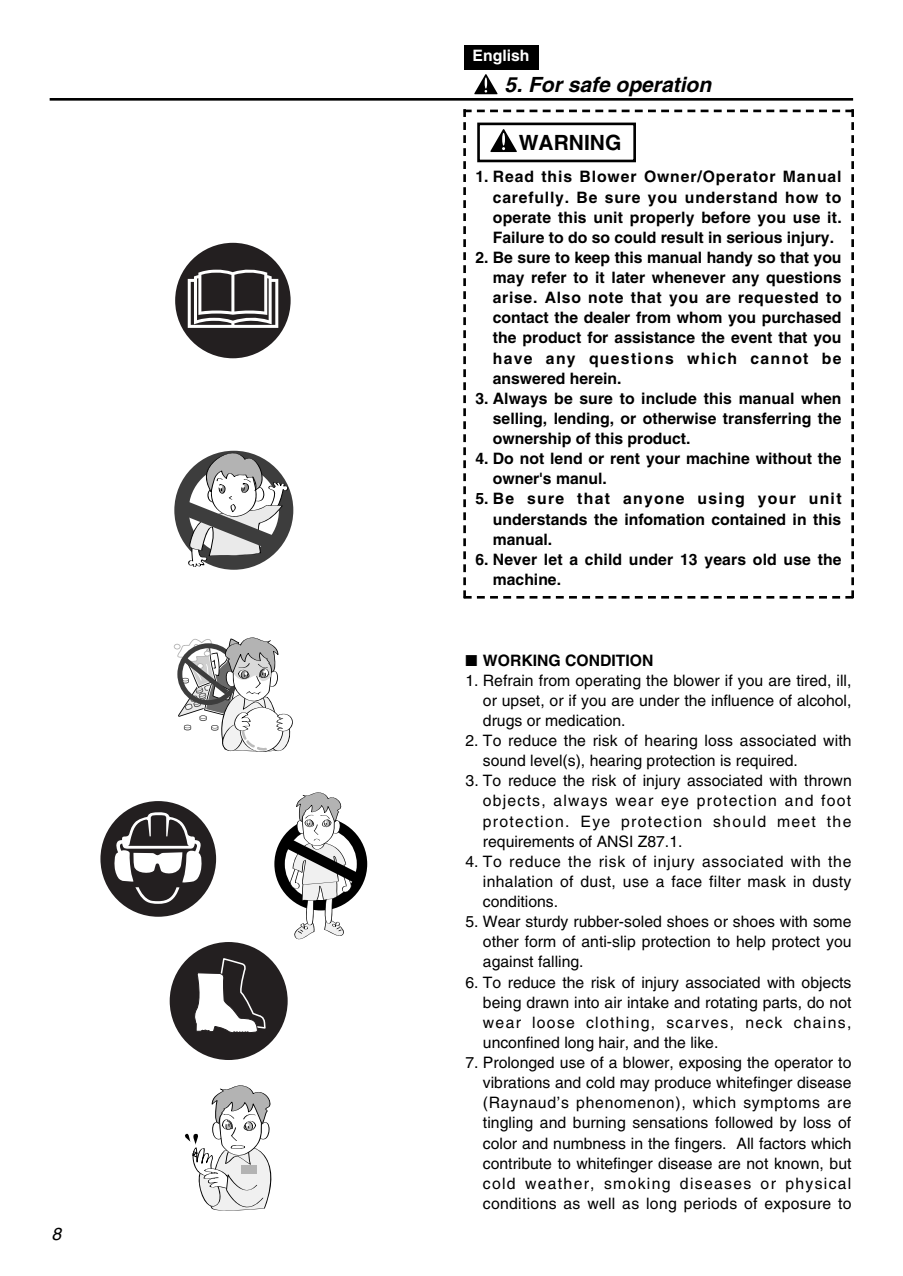
<style>
.page{position:relative;width:903px;height:1276px;background:#fff}
.page>*{position:absolute;margin:0;border:0;box-sizing:border-box;transform-origin:0 0}
.t1{font:italic 700 21px "Helvetica";color:#000}
.t2{font:700 21px "Helvetica";color:#000}
.t3{font:italic 17.5px "Helvetica";color:#000}
.t4{font:15.75px/20.1px "Helvetica";color:#000;text-align:justify}
.t5{font:700 15.75px/20.1px "Helvetica";color:#000;text-align:justify}
.t6{font:700 15.75px "Helvetica";color:#fff}
</style>
<div class="page">
<svg style="left:474px;top:74px;width:24px;height:20px"></svg>
<div style="left:464px;top:45px;width:74px;height:24px;background:#000"></div>
<hr style="left:50px;top:98px;width:803px;height:3px;background:#000">
<svg style="left:175px;top:243px;width:116px;height:115px"></svg>
<svg style="left:174px;top:450px;width:119px;height:120px"></svg>
<svg style="left:174px;top:637px;width:119px;height:115px"></svg>
<svg style="left:100px;top:801px;width:116px;height:116px"></svg>
<svg style="left:274px;top:792px;width:93px;height:148px"></svg>
<svg style="left:185px;top:1085px;width:87px;height:126px"></svg>
<div style="left:170px;top:942px;width:118px;height:118px;background:#231f20;border-radius:50%"></div>
<svg style="left:194px;top:959px;width:72px;height:74px"></svg>
<svg style="left:463px;top:109px;width:391px;height:489px"></svg>
<p class="t3" style="left:51px;top:1227px;width:11px">8</p>
<p class="t6" style="left:473px;top:50px;width:58px">English</p>
<h1 class="t1" style="left:505px;top:77px;width:208px">5. For safe operation</h1>
<h1 class="t2" style="left:519px;top:135px;width:104px">WARNING</h1>
<p class="t5" style="left:493px;top:168px;width:350px;text-indent:-17px">1. Read this Blower Owner/Operator Manual carefully. Be sure you understand how to operate this unit properly before you use it.<br>Failure to do so could result in serious injury.</p>
<p class="t5" style="left:493px;top:249px;width:350px;text-indent:-17px">2. Be sure to keep this manual handy so that you may refer to it later whenever any questions arise. Also note that you are requested to contact the dealer from whom you purchased the product for assistance the event that you have any questions which cannot be answered herein.</p>
<p class="t5" style="left:493px;top:390px;width:350px;text-indent:-17px">3. Always be sure to include this manual when selling, lending, or otherwise transferring the ownership of this product.</p>
<p class="t5" style="left:493px;top:450px;width:350px;text-indent:-17px">4. Do not lend or rent your machine without the owner's manul.</p>
<p class="t5" style="left:493px;top:490px;width:350px;text-indent:-17px">5. Be sure that anyone using your unit understands the infomation contained in this manual.</p>
<p class="t5" style="left:493px;top:551px;width:350px;text-indent:-17px">6. Never let a child under 13 years old use the machine.</p>
<p class="t5" style="left:466px;top:651px;width:189px">■ WORKING CONDITION</p>
<p class="t4" style="left:483px;top:671px;width:370px;text-indent:-17px">1. Refrain from operating the blower if you are tired, ill, or upset, or if you are under the influence of alcohol, drugs or medication.</p>
<p class="t4" style="left:483px;top:732px;width:370px;text-indent:-17px">2. To reduce the risk of hearing loss associated with sound level(s), hearing protection is required.</p>
<p class="t4" style="left:483px;top:772px;width:370px;text-indent:-17px">3. To reduce the risk of injury associated with thrown objects, always wear eye protection and foot protection. Eye protection should meet the requirements of ANSI Z87.1.</p>
<p class="t4" style="left:483px;top:853px;width:370px;text-indent:-17px">4. To reduce the risk of injury associated with the inhalation of dust, use a face filter mask in dusty conditions.</p>
<p class="t4" style="left:483px;top:913px;width:370px;text-indent:-17px">5. Wear sturdy rubber-soled shoes or shoes with some other form of anti-slip protection to help protect you against falling.</p>
<p class="t4" style="left:483px;top:973px;width:370px;text-indent:-17px">6. To reduce the risk of injury associated with objects being drawn into air intake and rotating parts, do not wear loose clothing, scarves, neck chains, unconfined long hair, and the like.</p>
<p class="t4" style="left:483px;top:1054px;width:370px;text-indent:-17px">7. Prolonged use of a blower, exposing the operator to vibrations and cold may produce whitefinger disease (Raynaud’s phenomenon), which symptoms are tingling and burning sensations followed by loss of color and numbness in the fingers. All factors which contribute to whitefinger disease are not known, but cold weather, smoking diseases or physical conditions as well as long periods of exposure to</p>
</div>
